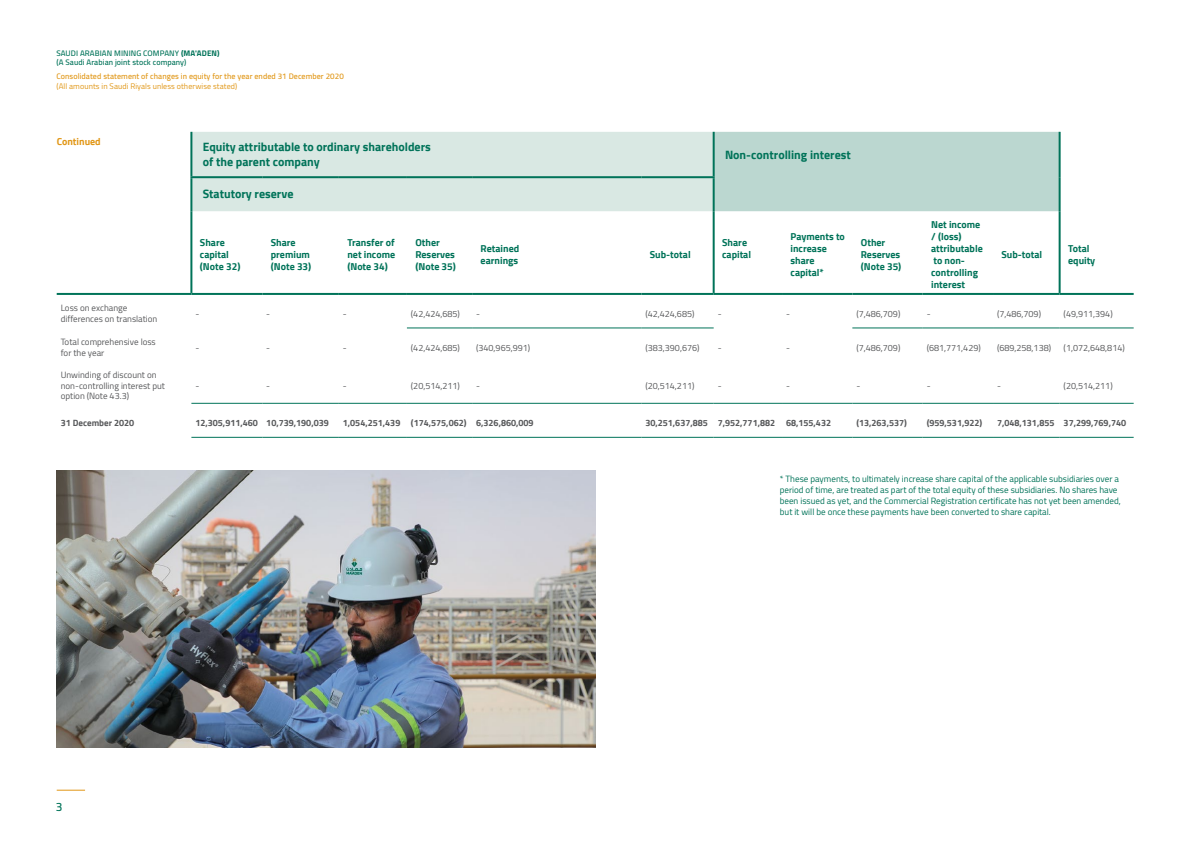
<style>
.page{position:relative;width:1191px;height:842px;background:#fff}
.page>*{position:absolute;margin:0;border:0;box-sizing:border-box;transform-origin:0 0}
.t1{font:700 12px/14.4px "Cairo";color:#007359}
.t2{font:600 12px "Cairo";color:#007359}
.t3{font:700 10px/12px "Cairo";color:#007359}
.t4{font:700 10px "Cairo";color:#e19717}
.t5{font:9px/10.8px "Cairo";color:#58595b}
.t6{font:9px/10.8px "Cairo";color:#007359}
.t7{font:700 9px "Cairo";color:#58595b}
.t8{font:600 8px "Cairo";letter-spacing:.01em;color:#e19717}
.t9{font:600 8px/9.6px "Cairo";letter-spacing:.01em;color:#007359}
.t10{font:8px "Cairo";letter-spacing:.01em;color:#e19717}
.s1{font-weight:700}
</style>
<div class="page">
<svg style="left:57px;top:790px;width:28px;height:1px"></svg>
<div style="left:192px;top:132px;width:520px;height:79px;background:#d9e8e3"></div>
<div style="left:714px;top:132px;width:344px;height:79px;background:#bbd7d0"></div>
<hr style="left:57px;top:293px;width:134px;height:2px;background:#007359">
<hr style="left:191px;top:293px;width:71px;height:2px;background:#007359">
<hr style="left:262px;top:293px;width:77px;height:2px;background:#007359">
<hr style="left:339px;top:293px;width:68px;height:2px;background:#007359">
<hr style="left:407px;top:293px;width:65px;height:2px;background:#007359">
<hr style="left:472px;top:293px;width:169px;height:2px;background:#007359">
<hr style="left:641px;top:293px;width:72px;height:2px;background:#007359">
<hr style="left:713px;top:293px;width:69px;height:2px;background:#007359">
<hr style="left:782px;top:293px;width:70px;height:2px;background:#007359">
<hr style="left:852px;top:293px;width:70px;height:2px;background:#007359">
<hr style="left:922px;top:293px;width:71px;height:2px;background:#007359">
<hr style="left:993px;top:293px;width:66px;height:2px;background:#007359">
<hr style="left:1059px;top:293px;width:74px;height:2px;background:#007359">
<hr style="left:191px;top:437px;width:71px;height:1px;background:#007359">
<hr style="left:262px;top:437px;width:77px;height:1px;background:#007359">
<hr style="left:339px;top:437px;width:68px;height:1px;background:#007359">
<hr style="left:407px;top:437px;width:65px;height:1px;background:#007359">
<hr style="left:472px;top:437px;width:169px;height:1px;background:#007359">
<hr style="left:641px;top:437px;width:72px;height:1px;background:#007359">
<hr style="left:713px;top:437px;width:69px;height:1px;background:#007359">
<hr style="left:782px;top:437px;width:70px;height:1px;background:#007359">
<hr style="left:852px;top:437px;width:70px;height:1px;background:#007359">
<hr style="left:922px;top:437px;width:71px;height:1px;background:#007359">
<hr style="left:993px;top:437px;width:66px;height:1px;background:#007359">
<hr style="left:1059px;top:437px;width:74px;height:1px;background:#007359">
<hr style="left:191px;top:403px;width:71px;height:1px;background:#007359">
<hr style="left:262px;top:403px;width:77px;height:1px;background:#007359">
<hr style="left:339px;top:403px;width:68px;height:1px;background:#007359">
<hr style="left:407px;top:403px;width:65px;height:1px;background:#007359">
<hr style="left:472px;top:403px;width:169px;height:1px;background:#007359">
<hr style="left:641px;top:403px;width:72px;height:1px;background:#007359">
<hr style="left:713px;top:403px;width:69px;height:1px;background:#007359">
<hr style="left:782px;top:403px;width:70px;height:1px;background:#007359">
<hr style="left:852px;top:403px;width:70px;height:1px;background:#007359">
<hr style="left:922px;top:403px;width:71px;height:1px;background:#007359">
<hr style="left:993px;top:403px;width:66px;height:1px;background:#007359">
<hr style="left:1059px;top:403px;width:74px;height:1px;background:#007359">
<hr style="left:407px;top:328px;width:65px;height:1px;background:#007359">
<hr style="left:472px;top:328px;width:169px;height:1px;background:#007359">
<hr style="left:641px;top:328px;width:72px;height:1px;background:#007359">
<hr style="left:852px;top:328px;width:70px;height:1px;background:#007359">
<hr style="left:922px;top:328px;width:71px;height:1px;background:#007359">
<hr style="left:993px;top:328px;width:66px;height:1px;background:#007359">
<hr style="left:1059px;top:328px;width:74px;height:1px;background:#007359">
<hr style="left:190px;top:132px;width:2px;height:44px;background:#007359">
<hr style="left:190px;top:178px;width:2px;height:33px;background:#007359">
<hr style="left:712px;top:132px;width:2px;height:44px;background:#007359">
<hr style="left:712px;top:178px;width:2px;height:33px;background:#007359">
<hr style="left:1058px;top:132px;width:2px;height:45px;background:#007359">
<hr style="left:1058px;top:177px;width:2px;height:34px;background:#007359">
<hr style="left:190px;top:211px;width:2px;height:82px;background:#007359">
<hr style="left:712px;top:211px;width:2px;height:82px;background:#007359">
<hr style="left:1058px;top:211px;width:2px;height:82px;background:#007359">
<hr style="left:190px;top:176px;width:72px;height:2px;background:#007359">
<hr style="left:262px;top:176px;width:77px;height:2px;background:#007359">
<hr style="left:339px;top:176px;width:68px;height:2px;background:#007359">
<hr style="left:407px;top:176px;width:65px;height:2px;background:#007359">
<hr style="left:472px;top:176px;width:169px;height:2px;background:#007359">
<hr style="left:641px;top:176px;width:73px;height:2px;background:#007359">
<img style="left:57px;top:471px;width:538px;height:277px">
<p class="t9" style="left:56px;top:48px;width:165px">SAUDI ARABIAN MINING COMPANY <span class="s1">(MA'ADEN) </span>(A Saudi Arabian joint stock company)</p>
<p class="t8" style="left:56px;top:69px;width:289px">Consolidated statement of changes in equity for the year ended 31 December 2020</p>
<p class="t10" style="left:56px;top:79px;width:182px">(All amounts in Saudi Riyals unless otherwise stated)</p>
<p class="t4" style="left:57px;top:136px;width:46px">Continued</p>
<h1 class="t1" style="left:203px;top:140px;width:230px">Equity attributable to ordinary shareholders of the parent company</h1>
<h1 class="t1" style="left:725px;top:147px;width:127px">Non-controlling interest</h1>
<h1 class="t1" style="left:203px;top:187px;width:92px">Statutory reserve</h1>
<p class="t3" style="left:200px;top:237px;width:42px">Share capital (Note 32)</p>
<p class="t3" style="left:271px;top:237px;width:42px">Share premium (Note 33)</p>
<p class="t3" style="left:347px;top:237px;width:49px;text-align:justify">Transfer of net income (Note 34)</p>
<p class="t3" style="left:415px;top:237px;width:42px">Other<br>Reserves (Note 35)</p>
<p class="t3" style="left:480px;top:243px;width:40px">Retained earnings</p>
<p class="t3" style="left:650px;top:249px;width:42px">Sub-total</p>
<p class="t3" style="left:722px;top:237px;width:30px">Share capital</p>
<p class="t3" style="left:790px;top:231px;width:56px">Payments to increase share capital*</p>
<p class="t3" style="left:861px;top:237px;width:42px">Other<br>Reserves (Note 35)</p>
<p class="t3" style="left:931px;top:219px;width:53px">Net income / (loss) attributable to non&shy;controlling interest</p>
<p class="t3" style="left:1001px;top:249px;width:42px">Sub-total</p>
<p class="t3" style="left:1068px;top:243px;width:29px">Total equity</p>
<p class="t5" style="left:61px;top:303px;width:98px">Loss on exchange differences on translation</p>
<p class="t5" style="left:195px;top:308px;width:5px">-</p>
<p class="t5" style="left:266px;top:308px;width:5px">-</p>
<p class="t5" style="left:343px;top:308px;width:5px">-</p>
<p class="t5" style="left:411px;top:308px;width:51px">(42,424,685)</p>
<p class="t5" style="left:476px;top:308px;width:5px">-</p>
<p class="t5" style="left:645px;top:308px;width:51px">(42,424,685)</p>
<p class="t5" style="left:717px;top:308px;width:5px">-</p>
<p class="t5" style="left:786px;top:308px;width:5px">-</p>
<p class="t5" style="left:856px;top:308px;width:46px">(7,486,709)</p>
<p class="t5" style="left:926px;top:308px;width:5px">-</p>
<p class="t5" style="left:997px;top:308px;width:46px">(7,486,709)</p>
<p class="t5" style="left:1063px;top:308px;width:51px">(49,911,394)</p>
<p class="t5" style="left:61px;top:337px;width:97px">Total comprehensive loss for the year</p>
<p class="t5" style="left:195px;top:342px;width:5px">-</p>
<p class="t5" style="left:266px;top:342px;width:5px">-</p>
<p class="t5" style="left:343px;top:342px;width:5px">-</p>
<p class="t5" style="left:411px;top:342px;width:51px">(42,424,685)</p>
<p class="t5" style="left:476px;top:342px;width:56px">(340,965,991)</p>
<p class="t5" style="left:645px;top:342px;width:56px">(383,390,676)</p>
<p class="t5" style="left:717px;top:342px;width:5px">-</p>
<p class="t5" style="left:786px;top:342px;width:5px">-</p>
<p class="t5" style="left:856px;top:342px;width:46px">(7,486,709)</p>
<p class="t5" style="left:926px;top:342px;width:56px">(681,771,429)</p>
<p class="t5" style="left:997px;top:342px;width:56px">(689,258,138)</p>
<p class="t5" style="left:1063px;top:342px;width:63px">(1,072,648,814)</p>
<p class="t5" style="left:61px;top:369px;width:106px">Unwinding of discount on non-controlling interest put option (Note 43.3)</p>
<p class="t5" style="left:195px;top:380px;width:5px">-</p>
<p class="t5" style="left:266px;top:380px;width:5px">-</p>
<p class="t5" style="left:343px;top:380px;width:5px">-</p>
<p class="t5" style="left:411px;top:380px;width:51px">(20,514,211)</p>
<p class="t5" style="left:476px;top:380px;width:5px">-</p>
<p class="t5" style="left:645px;top:380px;width:51px">(20,514,211)</p>
<p class="t5" style="left:717px;top:380px;width:5px">-</p>
<p class="t5" style="left:786px;top:380px;width:5px">-</p>
<p class="t5" style="left:856px;top:380px;width:5px">-</p>
<p class="t5" style="left:926px;top:380px;width:5px">-</p>
<p class="t5" style="left:997px;top:380px;width:5px">-</p>
<p class="t5" style="left:1063px;top:380px;width:51px">(20,514,211)</p>
<p class="t7" style="left:61px;top:418px;width:75px">31 December 2020</p>
<p class="t7" style="left:195px;top:418px;width:135px">12,305,911,460 10,739,190,039</p>
<p class="t7" style="left:343px;top:418px;width:192px">1,054,251,439 (174,575,062) 6,326,860,009</p>
<p class="t7" style="left:645px;top:418px;width:187px">30,251,637,885 7,952,771,882 68,155,432</p>
<p class="t7" style="left:856px;top:418px;width:52px">(13,263,537)</p>
<p class="t7" style="left:926px;top:418px;width:57px">(959,531,922)</p>
<p class="t7" style="left:997px;top:418px;width:131px">7,048,131,855 37,299,769,740</p>
<h1 class="t2" style="left:56px;top:796px;width:8px">3</h1>
<p class="t6" style="left:780px;top:474px;width:342px">* These payments, to ultimately increase share capital of the applicable subsidiaries over a period of time, are treated as part of the total equity of these subsidiaries. No shares have been issued as yet, and the Commercial Registration certificate has not yet been amended, but it will be once these payments have been converted to share capital.</p>
</div>
